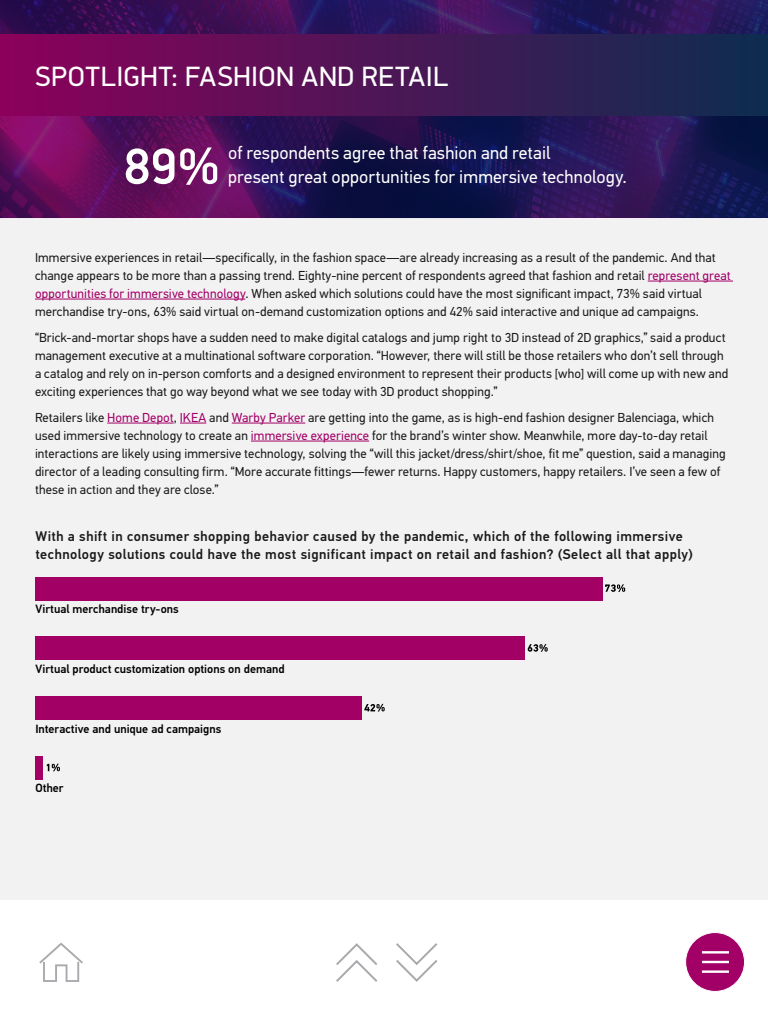
<style>
.page{position:relative;width:768px;height:1024px;background:#fff}
.page>*{position:absolute;margin:0;border:0;box-sizing:border-box;transform-origin:0 0}
.t1{font:500 51.1px "PF Din Display Pro";color:#fff}
.Page_Headers{font:28px "PF Din Display Pro";letter-spacing:.02em;color:#fff}
.Body{font:18px "PF Din Text Pro";letter-spacing:.005em;color:#fff}
.Question{font:500 14px/18px "PF Din Text Pro";letter-spacing:.03em;color:#1a1a1a}
.Body-2{font:13px/18px "PF Din Text Pro";letter-spacing:.005em;color:#1a1a1a}
.Body-3{font:500 12px "PF Din Text Pro";color:#000}
.s1{color:#a20067}
</style>
<div class="page">
<svg style="left:39px;top:942px;width:44px;height:40px"></svg>
<svg style="left:396px;top:943px;width:42px;height:39px"></svg>
<svg style="left:336px;top:943px;width:42px;height:39px"></svg>
<div style="left:0;top:0;width:768px;height:900px;background:#f2f2f2"></div>
<svg style="left:0;top:0;width:768px;height:218px;background:#331256"></svg>
<div style="left:0;top:35px;width:768px;height:81px;background:linear-gradient(to right,#8d005b,#0d2d50)"></div>
<hr style="left:648px;top:281px;width:85px;height:1px;background:#a20067">
<hr style="left:35px;top:299px;width:210px;height:1px;background:#a20067">
<hr style="left:107px;top:423px;width:67px;height:1px;background:#a20067">
<svg style="left:180px;top:423px;width:26px;height:1px"></svg>
<hr style="left:232px;top:423px;width:73px;height:1px;background:#a20067">
<hr style="left:251px;top:441px;width:118px;height:1px;background:#a20067">
<div style="left:35px;top:577px;width:568px;height:23px;background:#a30066"></div>
<svg style="left:605px;top:584px;width:20px;height:8px"></svg>
<div style="left:35px;top:637px;width:490px;height:23px;background:#a30066"></div>
<svg style="left:528px;top:644px;width:20px;height:8px"></svg>
<div style="left:35px;top:697px;width:327px;height:23px;background:#a30066"></div>
<svg style="left:364px;top:704px;width:21px;height:8px"></svg>
<div style="left:35px;top:756px;width:8px;height:23px;background:#a30066"></div>
<svg style="left:47px;top:764px;width:13px;height:7px"></svg>
<svg style="left:687px;top:934px;width:54px;height:56px"></svg>
<div style="left:686px;top:933px;width:59px;height:58px;background:#a20067;border-radius:50%"></div>
<div style="left:685px;top:932px;width:60px;height:60px;border:1px solid #fff;border-radius:50%"></div>
<hr style="left:702px;top:951px;width:27px;height:3px;background:#fff">
<hr style="left:702px;top:970px;width:27px;height:3px;background:#fff">
<hr style="left:702px;top:961px;width:27px;height:2px;background:#fff">
<p class="Page_Headers" style="left:35px;top:60px;width:414px">SPOTLIGHT: FASHION AND RETAIL</p>
<p class="t1" style="left:124px;top:136px;width:98px">89%</p>
<p class="Body" style="left:228px;top:142px;width:324px">of respondents agree that fashion and retail</p>
<p class="Body" style="left:228px;top:166px;width:400px">present great opportunities for immersive technology.</p>
<p class="Body-2" style="left:35px;top:248px;width:697px">Immersive experiences in retail—specifically, in the fashion space—are already increasing as a result of the pandemic. And that change appears to be more than a passing trend. Eighty-nine percent of respondents agreed that fashion and retail <span class="s1">represent great opportunities for immersive technology</span>. When asked which solutions could have the most significant impact, 73% said virtual merchandise try-ons, 63% said virtual on-demand customization options and 42% said interactive and unique ad campaigns.</p>
<p class="Body-2" style="left:35px;top:328px;width:695px">“Brick-and-mortar shops have a sudden need to make digital catalogs and jump right to 3D instead of 2D graphics,” said a product management executive at a multinational software corporation. “However, there will still be those retailers who don’t sell through a catalog and rely on in-person comforts and a designed environment to represent their products [who] will come up with new and exciting experiences that go way beyond what we see today with 3D product shopping.”</p>
<p class="Body-2" style="left:35px;top:408px;width:692px">Retailers like <span class="s1">Home Depot</span>, <span class="s1">IKEA</span> and <span class="s1">Warby Parker</span> are getting into the game, as is high-end fashion designer Balenciaga, which used immersive technology to create an <span class="s1">immersive experience</span> for the brand’s winter show. Meanwhile, more day-to-day retail interactions are likely using immersive technology, solving the “will this jacket/dress/shirt/shoe, fit me” question, said a managing director of a leading consulting firm. “More accurate fittings—fewer returns. Happy customers, happy retailers. I’ve seen a few of these in action and they are close.”</p>
<p class="Question" style="left:35px;top:528px;width:659px">With a shift in consumer shopping behavior caused by the pandemic, which of the following immersive technology solutions could have the most significant impact on retail and fashion? (Select all that apply)</p>
<p class="Body-3" style="left:35px;top:602px;width:145px">Virtual merchandise try-ons</p>
<p class="Body-3" style="left:35px;top:662px;width:251px">Virtual product customization options on demand</p>
<p class="Body-3" style="left:35px;top:721px;width:187px">Interactive and unique ad campaigns</p>
<p class="Body-3" style="left:35px;top:780px;width:30px">Other</p>
</div>
